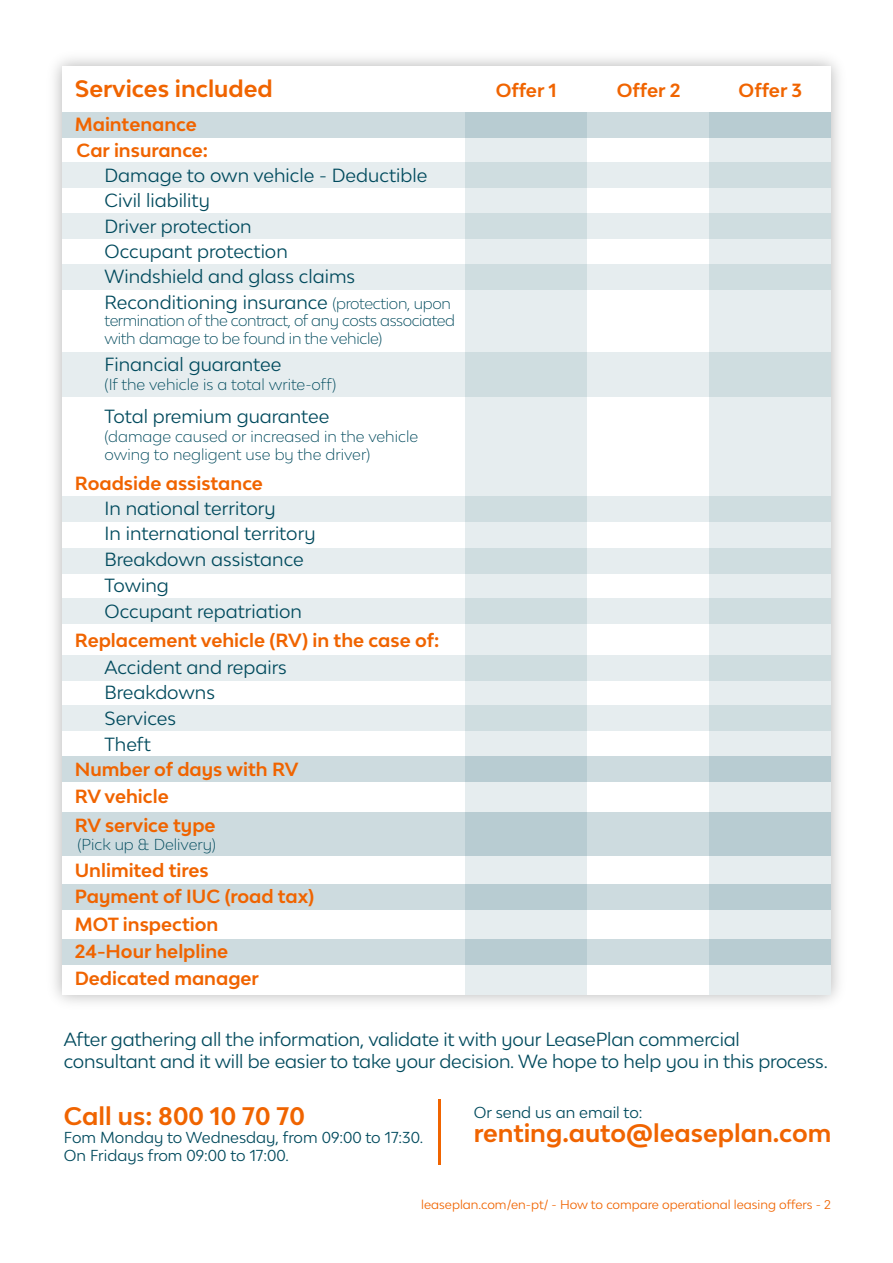
<style>
.page{position:relative;width:893px;height:1263px;background:#fff}
.page>*{position:absolute;margin:0;border:0;box-sizing:border-box;transform-origin:0 0}
.t1{font:700 24px "Lease Plan";color:#f06400}
.t2{font:700 22.5px "Lease Plan";color:#f06400}
.t3{font:18px/25.5px "Lease Plan";color:#004a5d}
.t4{font:700 18px/27px "Lease Plan";color:#f06400}
.t5{font:300 15px/18px "Lease Plan";letter-spacing:-.005em;color:#004a5d}
.t6{font:15px/18px "Lease Plan";color:#004a5d}
.t7{font:300 15px/17.2px "Lease Plan";letter-spacing:-.03em;color:#004a5d}
.t8{font:12px "Lease Plan";color:#f06400}
.s1{font-weight:300;font-size:15px}
</style>
<div class="page">
<div style="left:62px;top:757px;width:769px;height:25px;background:#cddbdf"></div>
<div style="left:62px;top:884px;width:769px;height:25px;background:#cddbdf"></div>
<div style="left:62px;top:939px;width:769px;height:25px;background:#cddbdf"></div>
<div style="left:62px;top:812px;width:769px;height:44px;background:#cddbdf"></div>
<div style="left:62px;top:163px;width:769px;height:25px;background:#e6edef"></div>
<div style="left:62px;top:213px;width:769px;height:25px;background:#e6edef"></div>
<div style="left:62px;top:265px;width:769px;height:25px;background:#e6edef"></div>
<div style="left:62px;top:497px;width:769px;height:25px;background:#e6edef"></div>
<div style="left:62px;top:548px;width:769px;height:25px;background:#e6edef"></div>
<div style="left:62px;top:599px;width:769px;height:25px;background:#e6edef"></div>
<div style="left:62px;top:656px;width:769px;height:25px;background:#e6edef"></div>
<div style="left:62px;top:705px;width:769px;height:25px;background:#e6edef"></div>
<div style="left:62px;top:352px;width:769px;height:44px;background:#e6edef"></div>
<div style="left:62px;top:112px;width:769px;height:25px;background:#cddbdf"></div>
<svg style="left:465px;top:112px;width:122px;height:882px;background:#d7e2e5"></svg>
<svg style="left:709px;top:112px;width:122px;height:882px;background:#d7e2e5"></svg>
<hr style="left:438px;top:1099px;width:3px;height:66px;background:#f06400">
<p class="t2" style="left:75px;top:74px;width:200px">Services included</p>
<p class="t4" style="left:75px;top:110px;width:123px">Maintenance</p>
<p class="t4" style="left:77px;top:136px;width:133px">Car insurance:</p>
<p class="t3" style="left:105px;top:162px;width:324px">Damage to own vehicle - Deductible</p>
<p class="t3" style="left:105px;top:187px;width:348px">Civil liability<br>Driver protection<br>Occupant protection<br>Windshield and glass claims<br>Reconditioning insurance <span class="s1">(protection, upon</span></p>
<p class="t7" style="left:105px;top:312px;width:352px">termination of the contract, of any costs associated with damage to be found in the vehicle)</p>
<p class="t3" style="left:105px;top:351px;width:178px">Financial guarantee</p>
<p class="t5" style="left:105px;top:375px;width:233px">(If the vehicle is a total write-off)</p>
<p class="t3" style="left:105px;top:403px;width:226px">Total premium guarantee</p>
<p class="t5" style="left:105px;top:427px;width:315px">(damage caused or increased in the vehicle owing to negligent use by the driver)</p>
<p class="t4" style="left:75px;top:470px;width:190px">Roadside assistance</p>
<p class="t3" style="left:105px;top:495px;width:212px">In national territory<br>In international territory<br>Breakdown assistance<br>Towing<br>Occupant repatriation</p>
<p class="t4" style="left:75px;top:626px;width:366px">Replacement vehicle (RV) in the case of:</p>
<p class="t3" style="left:105px;top:654px;width:184px">Accident and repairs<br>Breakdowns<br>Services<br>Theft</p>
<p class="t4" style="left:75px;top:755px;width:225px">Number of days with RV</p>
<p class="t4" style="left:75px;top:783px;width:95px">RV vehicle</p>
<p class="t4" style="left:75px;top:811px;width:142px">RV service type</p>
<p class="t5" style="left:78px;top:835px;width:140px">(Pick up &amp; Delivery)</p>
<p class="t4" style="left:75px;top:857px;width:241px;line-height:26px">Unlimited tires<br>Payment of IUC (road tax)</p>
<p class="t4" style="left:75px;top:911px;width:186px">MOT inspection<br>24-Hour helpline<br>Dedicated manager</p>
<p class="t4" style="left:496px;top:76px;width:63px">Offer 1</p>
<p class="t4" style="left:617px;top:76px;width:65px">Offer 2</p>
<p class="t4" style="left:739px;top:76px;width:65px">Offer 3</p>
<p class="t3" style="left:64px;top:1028px;width:765px;line-height:21.6px">After gathering all the information, validate it with your LeasePlan commercial consultant and it will be easier to take your decision. We hope to help you in this process.</p>
<h1 class="t1" style="left:64px;top:1100px;width:243px">Call us: 800 10 70 70</h1>
<p class="t6" style="left:64px;top:1127px;width:361px">Fom Monday to Wednesday, from 09:00 to 17:30.<br>On Fridays from 09:00 to 17:00.</p>
<p class="t6" style="left:474px;top:1102px;width:170px">Or send us an email to:</p>
<h1 class="t1" style="left:474px;top:1117px;width:359px">renting.auto@leaseplan.com</h1>
<p class="t8" style="left:421px;top:1196px;width:411px">leaseplan.com/en-pt/ - How to compare operational leasing offers - 2</p>
</div>
